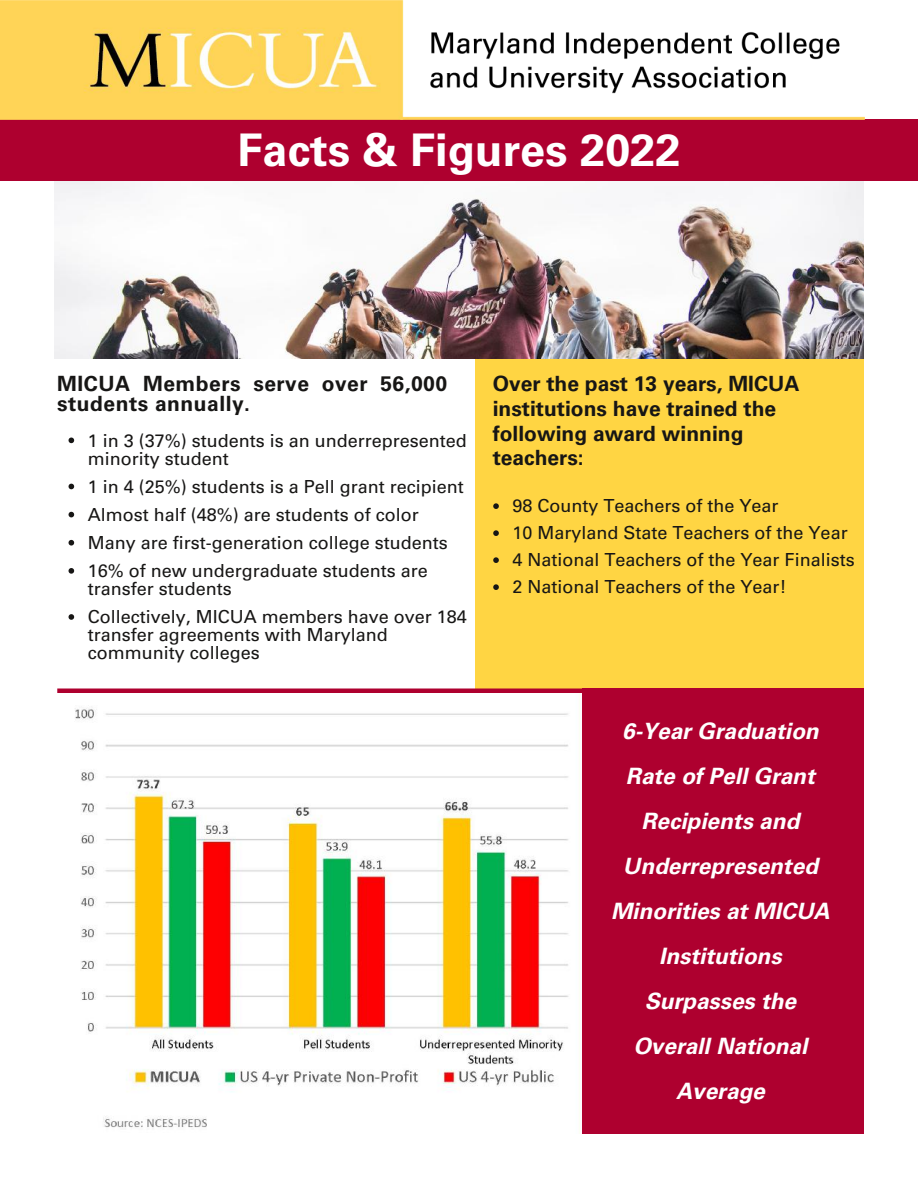
<style>
.page{position:relative;width:918px;height:1188px;background:#fff}
.page>*{position:absolute;margin:0;border:0;box-sizing:border-box;transform-origin:0 0}
.t1{font:700 45px "Univers";color:#fff}
.t2{font:italic 700 22.5px/45px "Univers";color:#fff;text-align:center}
.t3{font:700 21px/24.8px "Univers";color:#171615}
.t4{font:700 21px/20.2px "Univers";letter-spacing:.025em;color:#171615}
.t5{font:18px/28.2px "Univers";color:#171615}
</style>
<div class="page">
<img style="left:57px;top:688px;width:523px;height:446px">
<div style="left:475px;top:359px;width:389px;height:330px;background:#ffd543"></div>
<img style="left:55px;top:181px;width:809px;height:177px">
<div style="left:582px;top:689px;width:282px;height:445px;background:#ae002f"></div>
<div style="left:0;top:119px;width:918px;height:62px;background:#ae002f"></div>
<img style="left:0;top:0;width:865px;height:119px">
<svg style="left:69px;top:438px;width:5px;height:5px"></svg>
<svg style="left:69px;top:484px;width:5px;height:5px"></svg>
<svg style="left:69px;top:512px;width:5px;height:5px"></svg>
<svg style="left:69px;top:540px;width:5px;height:6px"></svg>
<svg style="left:69px;top:568px;width:5px;height:6px"></svg>
<svg style="left:69px;top:614px;width:5px;height:6px"></svg>
<svg style="left:493px;top:503px;width:6px;height:6px"></svg>
<svg style="left:493px;top:530px;width:6px;height:6px"></svg>
<svg style="left:493px;top:557px;width:6px;height:6px"></svg>
<svg style="left:493px;top:584px;width:6px;height:6px"></svg>
<hr style="left:57px;top:689px;width:807px;height:4px;background:#ae002f">
<h1 class="t1" style="left:238px;top:124px;width:444px">Facts &amp; Figures 2022</h1>
<p class="t4" style="left:57px;top:374px;width:391px">MICUA Members serve over 56,000 students annually.</p>
<p class="t3" style="left:493px;top:371px;width:308px">Over the past 13 years, MICUA institutions have trained the following award winning teachers:</p>
<p class="t5" style="left:88px;top:431px;width:381px;line-height:18px">1 in 3 (37%) students is an underrepresented minority student</p>
<p class="t5" style="left:88px;top:472px;width:378px">1 in 4 (25%) students is a Pell grant recipient Almost half (48%) are students of color Many are first-generation college students 16% of new undergraduate students are</p>
<p class="t5" style="left:88px;top:575px;width:381px">transfer students<br>Collectively, MICUA members have over 184</p>
<p class="t5" style="left:88px;top:626px;width:302px;line-height:18px">transfer agreements with Maryland community colleges</p>
<p class="t5" style="left:513px;top:493px;width:344px;line-height:27px">98 County Teachers of the Year<br>10 Maryland State Teachers of the Year 4 National Teachers of the Year Finalists 2 National Teachers of the Year!</p>
<p class="t2" style="left:611px;top:709px;width:220px">6-Year Graduation<br>Rate of Pell Grant<br>Recipients and<br>Underrepresented<br>Minorities at MICUA<br>Institutions<br>Surpasses the<br>Overall National<br>Average</p>
</div>
